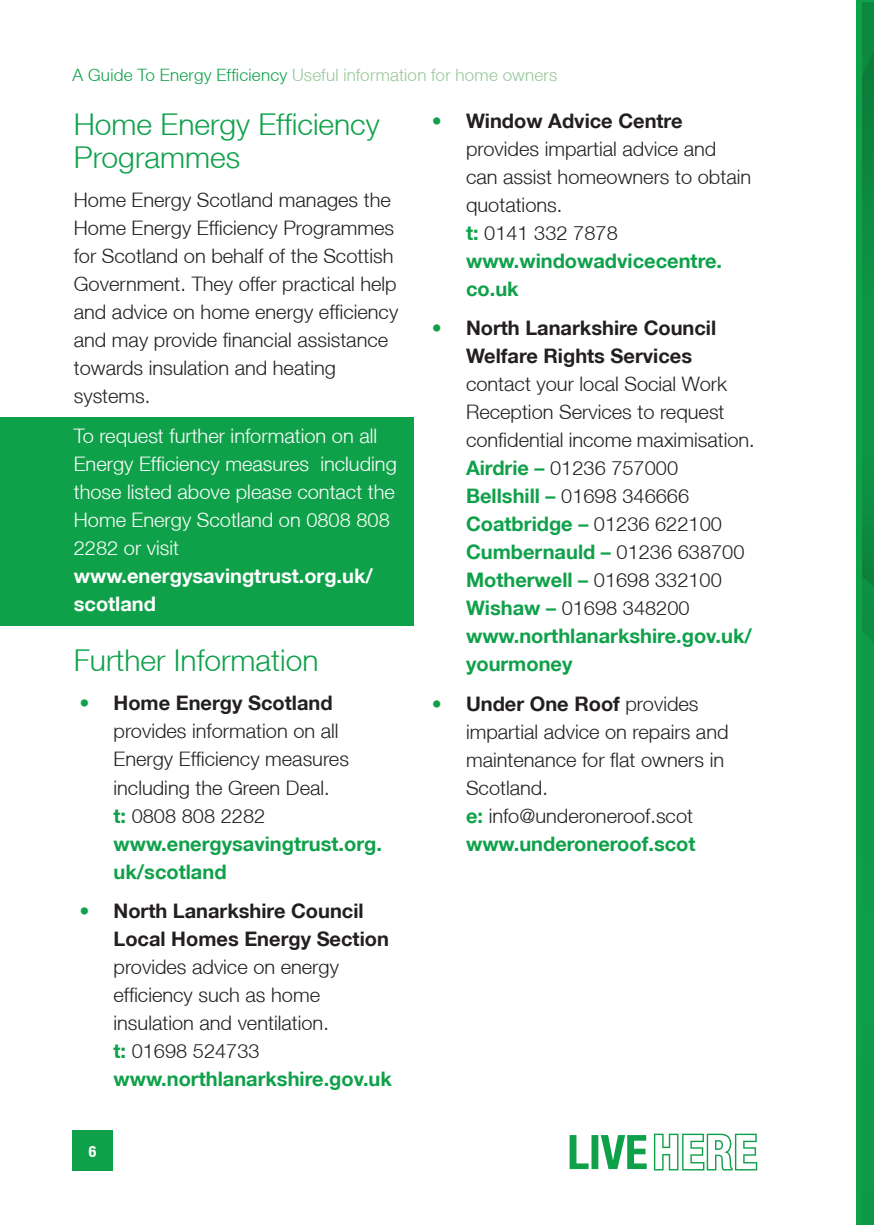
<style>
.page{position:relative;width:874px;height:1225px;background:#fff}
.page>*{position:absolute;margin:0;border:0;box-sizing:border-box;transform-origin:0 0}
.t1{font:300 30px/33px "Helvetica Neue LT";color:#0fa14a}
.t2{font:300 20px/28px "Helvetica Neue LT";color:#231f20}
.t3{font:300 20px/28px "Helvetica Neue LT";color:#fff}
.t4{font:700 20px/28px "Helvetica Neue LT";color:#231f20}
.t5{font:700 20px/28px "Helvetica Neue LT";color:#fff}
.t6{font:300 17px "Helvetica Neue LT";letter-spacing:.015em;color:#96c798}
.t7{font:700 condensed 15.6px "Helvetica Neue LT";color:#fff}
.s1{color:#0fa14a}
.s2{font-weight:700;color:#0fa14a}
.s3{font-weight:700}
</style>
<div class="page">
<svg style="left:856px;top:0;width:17px;height:1225px;background:#0d9846"></svg>
<div style="left:0;top:417px;width:413px;height:209px;background:#0fa14a"></div>
<div style="left:72px;top:1130px;width:41px;height:40px;background:#0fa14a"></div>
<svg style="left:569px;top:1133px;width:187px;height:37px"></svg>
<p class="t6" style="left:72px;top:64px;width:486px"><span class="s1">A Guide To Energy Efficiency</span> Useful information for home owners</p>
<h1 class="t1" style="left:74px;top:107px;width:307px">Home Energy Efficiency<br>Programmes</h1>
<p class="t2" style="left:74px;top:186px;width:326px">Home Energy Scotland manages the<br>Home Energy Efficiency Programmes for Scotland on behalf of the Scottish<br>Government. They offer practical help and advice on home energy efficiency and may provide financial assistance towards insulation and heating systems.</p>
<p class="t3" style="left:74px;top:421px;width:324px">To request further information on all<br>Energy Efficiency measures including those listed above please contact the<br>Home Energy Scotland on 0808 808<br>2282 or visit</p>
<p class="t5" style="left:74px;top:561px;width:300px">www.energysavingtrust.org.uk/ scotland</p>
<h1 class="t1" style="left:74px;top:643px;width:246px">Further Information</h1>
<p class="t2" style="left:113px;top:689px;width:270px;text-indent:-34px"><span class="s2">•</span> <span class="s3">Home Energy Scotland </span>provides information on all<br>Energy Efficiency measures including the Green Deal.<br><span class="s2">t:</span> 0808 808 2282 <span class="s2">www.energysavingtrust.org. uk/scotland</span></p>
<p class="t4" style="left:113px;top:896px;width:277px;text-indent:-34px"><span class="s1">•</span> North Lanarkshire Council<br>Local Homes Energy Section</p>
<p class="t2" style="left:113px;top:952px;width:280px">provides advice on energy efficiency such as home insulation and ventilation.<br><span class="s2">t:</span> 01698 524733 <span class="s2">www.northlanarkshire.gov.uk</span></p>
<p class="t7" style="left:89px;top:1141px;width:9px">6</p>
<p class="t2" style="left:466px;top:106px;width:286px;text-indent:-34px"><span class="s2">•</span> <span class="s3">Window Advice Centre </span>provides impartial advice and can assist homeowners to obtain quotations.<br><span class="s2">t:</span> 0141 332 7878 <span class="s2">www.windowadvicecentre. co.uk</span></p>
<p class="t4" style="left:432px;top:313px;width:286px;text-align:center"><span class="s1">•</span> North Lanarkshire Council<br>Welfare Rights Services</p>
<p class="t2" style="left:466px;top:369px;width:290px">contact your local Social Work<br>Reception Services to request confidential income maximisation.<br><span class="s2">Airdrie –</span> 01236 757000<br><span class="s2">Bellshill –</span> 01698 346666<br><span class="s2">Coatbridge –</span> 01236 622100<br><span class="s2">Cumbernauld –</span> 01236 638700<br><span class="s2">Motherwell –</span> 01698 332100<br><span class="s2">Wishaw –</span> 01698 348200 <span class="s2">www.northlanarkshire.gov.uk/ yourmoney</span></p>
<p class="t2" style="left:466px;top:689px;width:264px;text-indent:-34px"><span class="s2">•</span> <span class="s3">Under One Roof</span> provides impartial advice on repairs and maintenance for flat owners in<br>Scotland.<br><span class="s2">e:</span> info@underoneroof.scot <span class="s2">www.underoneroof.scot</span></p>
</div>
